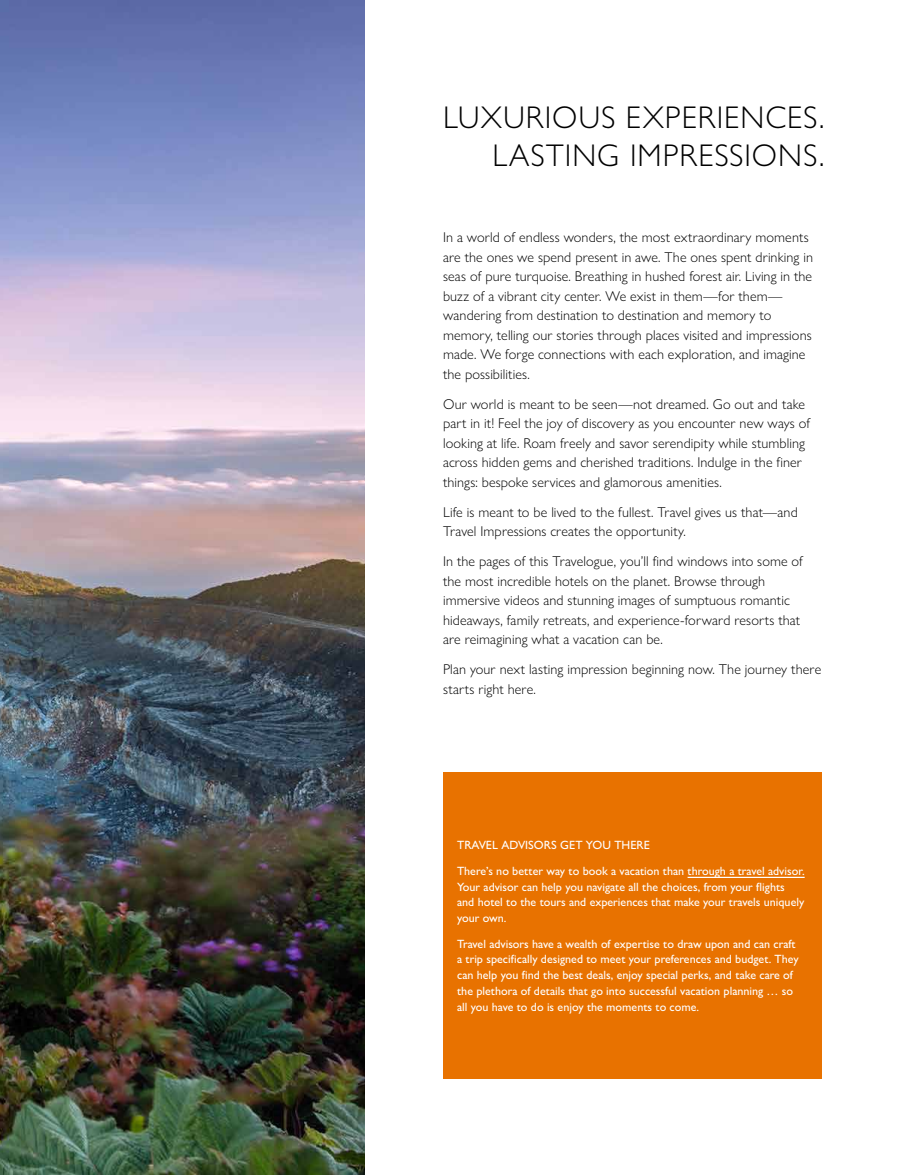
<style>
.page{position:relative;width:905px;height:1175px;background:#fff}
.page>*{position:absolute;margin:0;border:0;box-sizing:border-box;transform-origin:0 0}
.t1{font:300 31.5px/37.8px "Gill Sans Nova";letter-spacing:.03em;color:#000;text-align:right}
.t2{font:300 14.25px/19.5px "Gill Sans Nova";letter-spacing:.01em;color:#000}
.t3{font:500 12px/15.8px "Gill Sans Nova";color:#fff}
</style>
<div class="page">
<img style="left:0;top:0;width:364px;height:1174px">
<div style="left:443px;top:772px;width:378px;height:306px;background:#e87200"></div>
<hr style="left:687px;top:876px;width:117px;height:2px;background:#fff">
<h1 class="t1" style="left:443px;top:98px;width:383px">LUXURIOUS EXPERIENCES.<br>LASTING IMPRESSIONS.</h1>
<p class="t2" style="left:443px;top:228px;width:371px">In a world of endless wonders, the most extraordinary moments are the ones we spend present in awe. The ones spent drinking in seas of pure turquoise. Breathing in hushed forest air. Living in the buzz of a vibrant city center. We exist in them—for them— wandering from destination to destination and memory to memory, telling our stories through places visited and impressions made. We forge connections with each exploration, and imagine the possibilities.</p>
<p class="t2" style="left:443px;top:394px;width:368px">Our world is meant to be seen—not dreamed. Go out and take part in it! Feel the joy of discovery as you encounter new ways of looking at life. Roam freely and savor serendipity while stumbling across hidden gems and cherished traditions. Indulge in the finer things: bespoke services and glamorous amenities.</p>
<p class="t2" style="left:443px;top:502px;width:356px">Life is meant to be lived to the fullest. Travel gives us that—and<br>Travel Impressions creates the opportunity.</p>
<p class="t2" style="left:443px;top:551px;width:361px">In the pages of this Travelogue, you’ll find windows into some of the most incredible hotels on the planet. Browse through immersive videos and stunning images of sumptuous romantic hideaways, family retreats, and experience-forward resorts that are reimagining what a vacation can be.</p>
<p class="t2" style="left:443px;top:659px;width:379px">Plan your next lasting impression beginning now. The journey there starts right here.</p>
<p class="t3" style="left:457px;top:832px;width:349px;line-height:25.5px">TRAVEL ADVISORS GET YOU THERE<br>There’s no better way to book a vacation than through a travel advisor.</p>
<p class="t3" style="left:457px;top:878px;width:348px">Your advisor can help you navigate all the choices, from your flights and hotel to the tours and experiences that make your travels uniquely your own.</p>
<p class="t3" style="left:457px;top:935px;width:343px">Travel advisors have a wealth of expertise to draw upon and can craft a trip specifically designed to meet your preferences and budget. They can help you find the best deals, enjoy special perks, and take care of the plethora of details that go into successful vacation planning … so all you have to do is enjoy the moments to come.</p>
</div>
